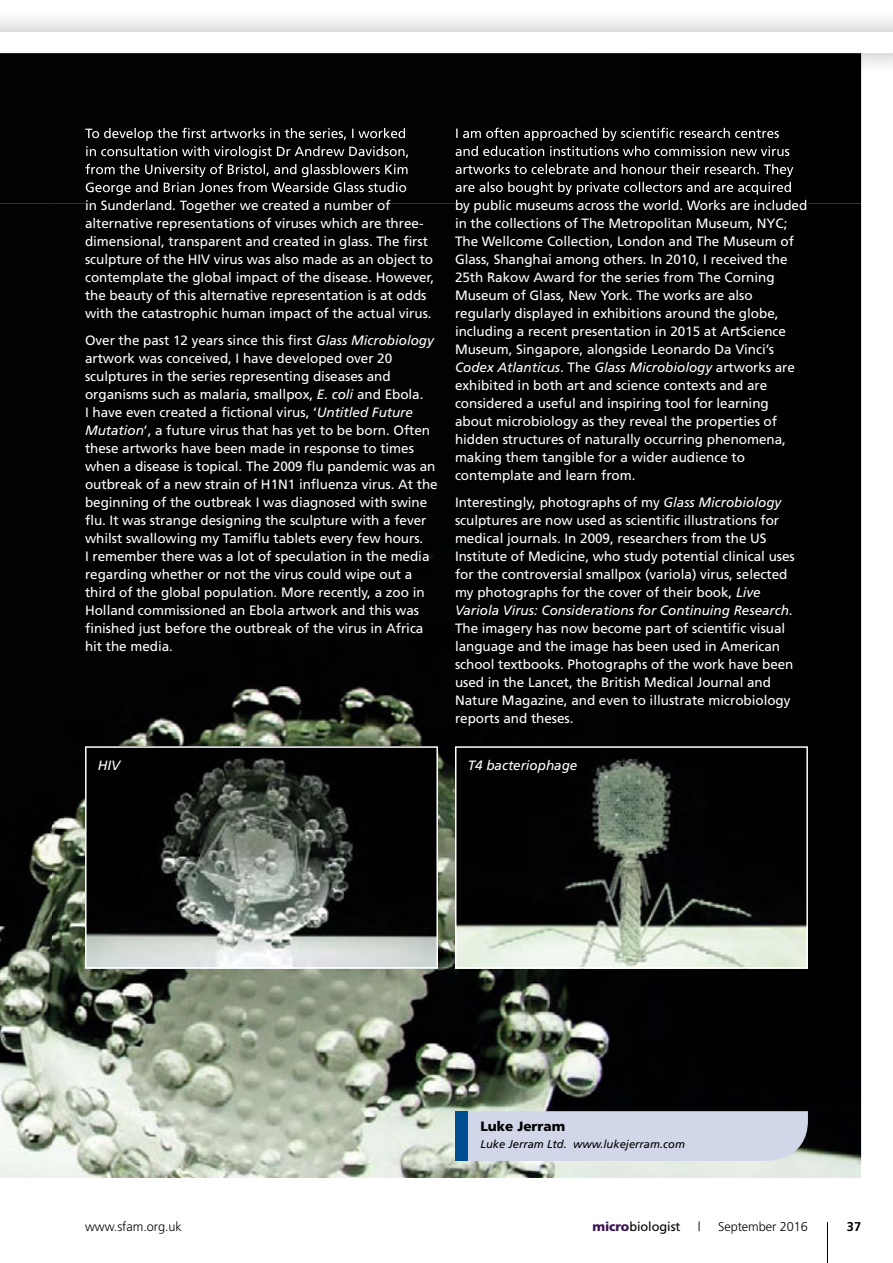
<style>
.page{position:relative;width:893px;height:1263px;background:#fff}
.page>*{position:absolute;margin:0;border:0;box-sizing:border-box;transform-origin:0 0}
.t1{font:13.5px/18px "Frutiger";letter-spacing:-.005em;color:#fff}
.t2{font:italic 13.5px "Frutiger";letter-spacing:-.005em;color:#fff}
.t3{font:900 13.5px "Frutiger";letter-spacing:-.005em;color:#000}
.t4{font:300 12.75px "Frutiger";letter-spacing:-.005em;color:#000}
.t5{font:12.75px "Frutiger";letter-spacing:-.005em;color:#000}
.t6{font:700 12.75px "Frutiger";color:#000}
.t7{font:italic 11.25px "Frutiger";letter-spacing:-.005em;color:#000}
.s1{font-style:italic}
.s2{font-weight:900;color:#3a124e}
</style>
<div class="page">
<img style="left:0;top:204px;width:52px;height:974px">
<img style="left:52px;top:204px;width:809px;height:974px">
<div style="left:86px;top:204px;width:305px;height:9px;background:#020202"></div>
<div style="left:456px;top:204px;width:351px;height:9px;background:#020202"></div>
<svg style="left:455px;top:746px;width:353px;height:222px;background:#3d413c"></svg>
<svg style="left:85px;top:746px;width:353px;height:222px;background:#454845"></svg>
<div style="left:468px;top:1111px;width:340px;height:50px;background:#d2d6e9"></div>
<div style="left:455px;top:1111px;width:13px;height:50px;background:#004f90"></div>
<div style="left:0;top:181px;width:861px;height:23px;background:#020202"></div>
<img style="left:86px;top:182px;width:321px;height:13px">
<img style="left:86px;top:200px;width:305px;height:4px">
<img style="left:456px;top:182px;width:336px;height:13px">
<img style="left:456px;top:200px;width:351px;height:4px">
<svg style="left:0;top:53px;width:893px;height:128px;background:#161616"></svg>
<hr style="left:827px;top:1222px;width:1px;height:41px;background:#000">
<p class="t1" style="left:85px;top:196px;width:351px">in Sunderland. Together we created a number of alternative representations of viruses which are three&shy;dimensional, transparent and created in glass. The first sculpture of the HIV virus was also made as an object to contemplate the global impact of the disease. However, the beauty of this alternative representation is at odds with the catastrophic human impact of the actual virus.</p>
<p class="t1" style="left:85px;top:331px;width:354px">Over the past 12 years since this first <span class="s1">Glass Microbiology </span>artwork was conceived, I have developed over 20 sculptures in the series representing diseases and organisms such as malaria, smallpox, <span class="s1">E. coli</span> and Ebola.<br>I have even created a fictional virus, ‘<span class="s1">Untitled Future Mutation</span>’, a future virus that has yet to be born. Often these artworks have been made in response to times when a disease is topical. The 2009 flu pandemic was an outbreak of a new strain of H1N1 influenza virus. At the beginning of the outbreak I was diagnosed with swine flu. It was strange designing the sculpture with a fever whilst swallowing my Tamiflu tablets every few hours.<br>I remember there was a lot of speculation in the media regarding whether or not the virus could wipe out a third of the global population. More recently, a zoo in Holland commissioned an Ebola artwork and this was finished just before the outbreak of the virus in Africa hit the media.</p>
<p class="t1" style="left:455px;top:196px;width:354px">by public museums across the world. Works are included in the collections of The Metropolitan Museum, NYC; The Wellcome Collection, London and The Museum of Glass, Shanghai among others. In 2010, I received the 25th Rakow Award for the series from The Corning Museum of Glass, New York. The works are also regularly displayed in exhibitions around the globe, including a recent presentation in 2015 at ArtScience Museum, Singapore, alongside Leonardo Da Vinci’s <span class="s1">Codex Atlanticus</span>. The <span class="s1">Glass Microbiology</span> artworks are exhibited in both art and science contexts and are considered a useful and inspiring tool for learning about microbiology as they reveal the properties of hidden structures of naturally occurring phenomena, making them tangible for a wider audience to contemplate and learn from.</p>
<p class="t1" style="left:455px;top:493px;width:341px">Interestingly, photographs of my <span class="s1">Glass Microbiology </span>sculptures are now used as scientific illustrations for medical journals. In 2009, researchers from the US Institute of Medicine, who study potential clinical uses for the controversial smallpox (variola) virus, selected my photographs for the cover of their book, <span class="s1">Live Variola Virus: Considerations for Continuing Research</span>.<br>The imagery has now become part of scientific visual language and the image has been used in American school textbooks. Photographs of the work have been used in the Lancet, the British Medical Journal and Nature Magazine, and even to illustrate microbiology reports and theses.</p>
<p class="t2" style="left:98px;top:757px;width:24px">HIV</p>
<p class="t2" style="left:468px;top:757px;width:111px">T4 bacteriophage</p>
<p class="t3" style="left:480px;top:1118px;width:86px">Luke Jerram</p>
<p class="t7" style="left:480px;top:1138px;width:206px">Luke Jerram Ltd. www.lukejerram.com</p>
<p class="t4" style="left:85px;top:1219px;width:98px">www.sfam.org.uk</p>
<p class="t5" style="left:592px;top:1219px;width:90px"><span class="s2">micro</span>biologist</p>
<p class="t4" style="left:698px;top:1219px;width:4px">|</p>
<p class="t4" style="left:718px;top:1219px;width:91px">September 2016</p>
<p class="t6" style="left:847px;top:1219px;width:16px">37</p>
</div>
